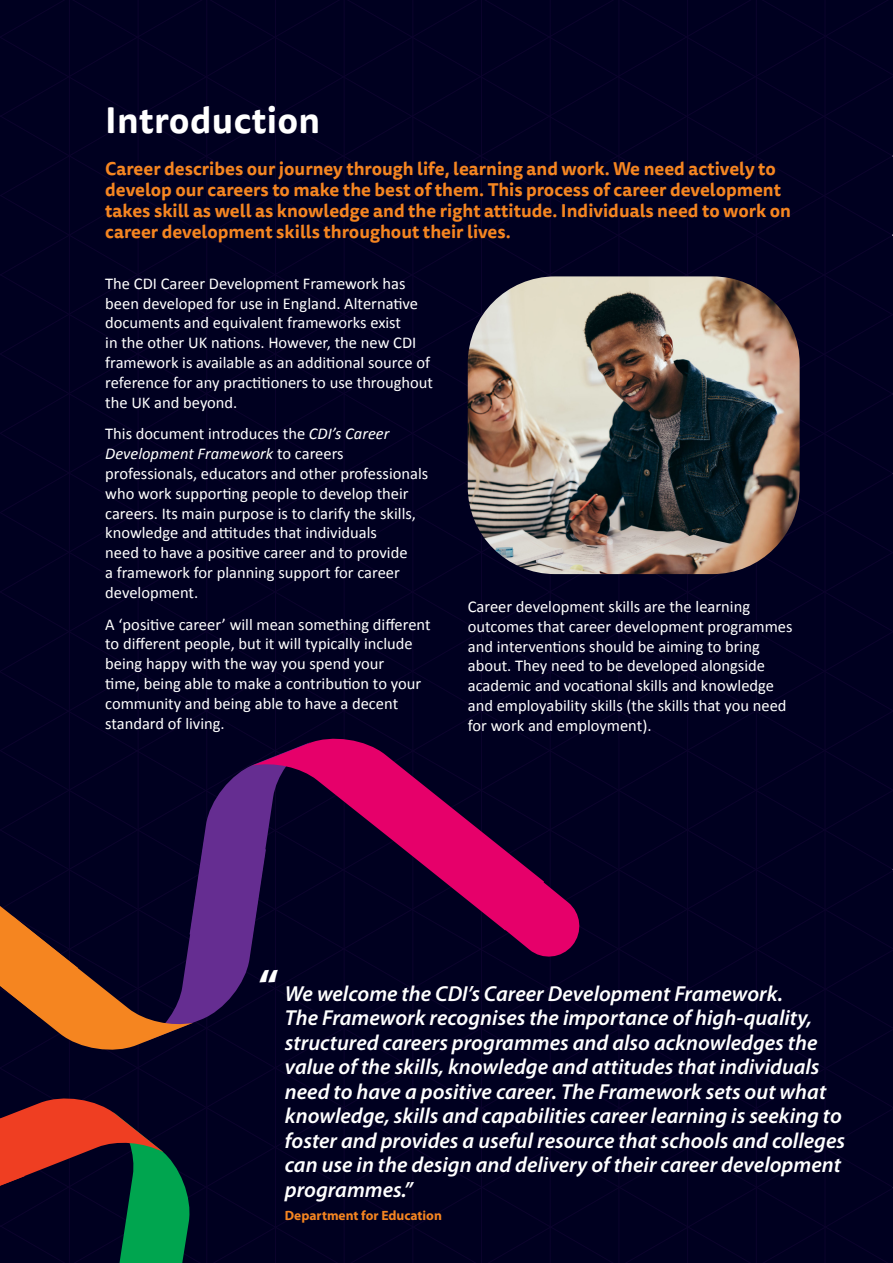
<style>
.page{position:relative;width:893px;height:1263px;background:#fff}
.page>*{position:absolute;margin:0;border:0;box-sizing:border-box;transform-origin:0 0}
.t1{font:700 45px "Myriad Pro";color:#fff}
.t2{font:700 36px "Tisa Sans Pro";letter-spacing:.01em;color:#fff}
.t3{font:italic 600 21.75px/24.5px "Myriad Pro";color:#fff}
.t4{font:700 18px/21px "Tisa Sans Pro";color:#f58520}
.t5{font:16.5px/19.8px "Calibri";color:#fff}
.t6{font:700 13.5px "Myriad Pro";color:#f58520}
.s1{font-style:italic}
</style>
<div class="page">
<div style="left:0;top:632px;width:680px;height:29px;background:#000020"></div>
<div style="left:0;top:661px;width:680px;height:78px;background:#000020"></div>
<div style="left:0;top:739px;width:680px;height:79px;background:#000020"></div>
<div style="left:544px;top:818px;width:136px;height:445px;background:#000020"></div>
<div style="left:311px;top:898px;width:340px;height:365px;background:#000020"></div>
<div style="left:0;top:975px;width:520px;height:288px;background:#000020"></div>
<div style="left:0;top:554px;width:680px;height:78px;background:#000020"></div>
<div style="left:0;top:1057px;width:375px;height:206px;background:#000020"></div>
<div style="left:2px;top:0;width:517px;height:25px;background:#000020"></div>
<div style="left:0;top:25px;width:680px;height:529px;background:#000020"></div>
<div style="left:519px;top:0;width:161px;height:157px;background:#000020"></div>
<div style="left:680px;top:0;width:213px;height:1263px;background:#000020"></div>
<svg style="left:503px;top:881px;width:80px;height:79px"></svg>
<svg style="left:252px;top:734px;width:292px;height:196px;fill:#000020"></svg>
<svg style="left:0;top:742px;width:311px;height:312px"></svg>
<svg style="left:0;top:1094px;width:237px;height:169px"></svg>
<img style="left:468px;top:276px;width:332px;height:298px">
<p class="t2" style="left:105px;top:93px;width:217px">Introduction</p>
<p class="t4" style="left:105px;top:158px;width:687px">Career describes our journey through life, learning and work. We need actively to develop our careers to make the best of them. This process of career development takes skill as well as knowledge and the right attitude. Individuals need to work on career development skills throughout their lives.</p>
<p class="t5" style="left:105px;top:273px;width:329px">The CDI Career Development Framework has been developed for use in England. Alternative documents and equivalent frameworks exist<br>in the other UK nations. However, the new CDI framework is available as an additional source of reference for any practitioners to use throughout the UK and beyond.</p>
<p class="t5" style="left:105px;top:423px;width:325px">This document introduces the <span class="s1">CDI’s Career Development Framework</span> to careers professionals, educators and other professionals who work supporting people to develop their careers. Its main purpose is to clarify the skills, knowledge and attitudes that individuals<br>need to have a positive career and to provide<br>a framework for planning support for career development.</p>
<p class="t5" style="left:105px;top:613px;width:327px">A ‘positive career’ will mean something different to different people, but it will typically include being happy with the way you spend your<br>time, being able to make a contribution to your community and being able to have a decent standard of living.</p>
<p class="t5" style="left:468px;top:596px;width:326px">Career development skills are the learning outcomes that career development programmes and interventions should be aiming to bring about. They need to be developed alongside academic and vocational skills and knowledge and employability skills (the skills that you need for work and employment).</p>
<p class="t1" style="left:258px;top:961px;width:22px">“</p>
<p class="t3" style="left:285px;top:982px;width:562px">We welcome the CDI’s Career Development Framework.<br>The Framework recognises the importance of high-quality, structured careers programmes and also acknowledges the value of the skills, knowledge and attitudes that individuals need to have a positive career. The Framework sets out what knowledge, skills and capabilities career learning is seeking to foster and provides a useful resource that schools and colleges can use in the design and delivery of their career development programmes.”</p>
<p class="t6" style="left:285px;top:1208px;width:159px">Department for Education</p>
</div>
